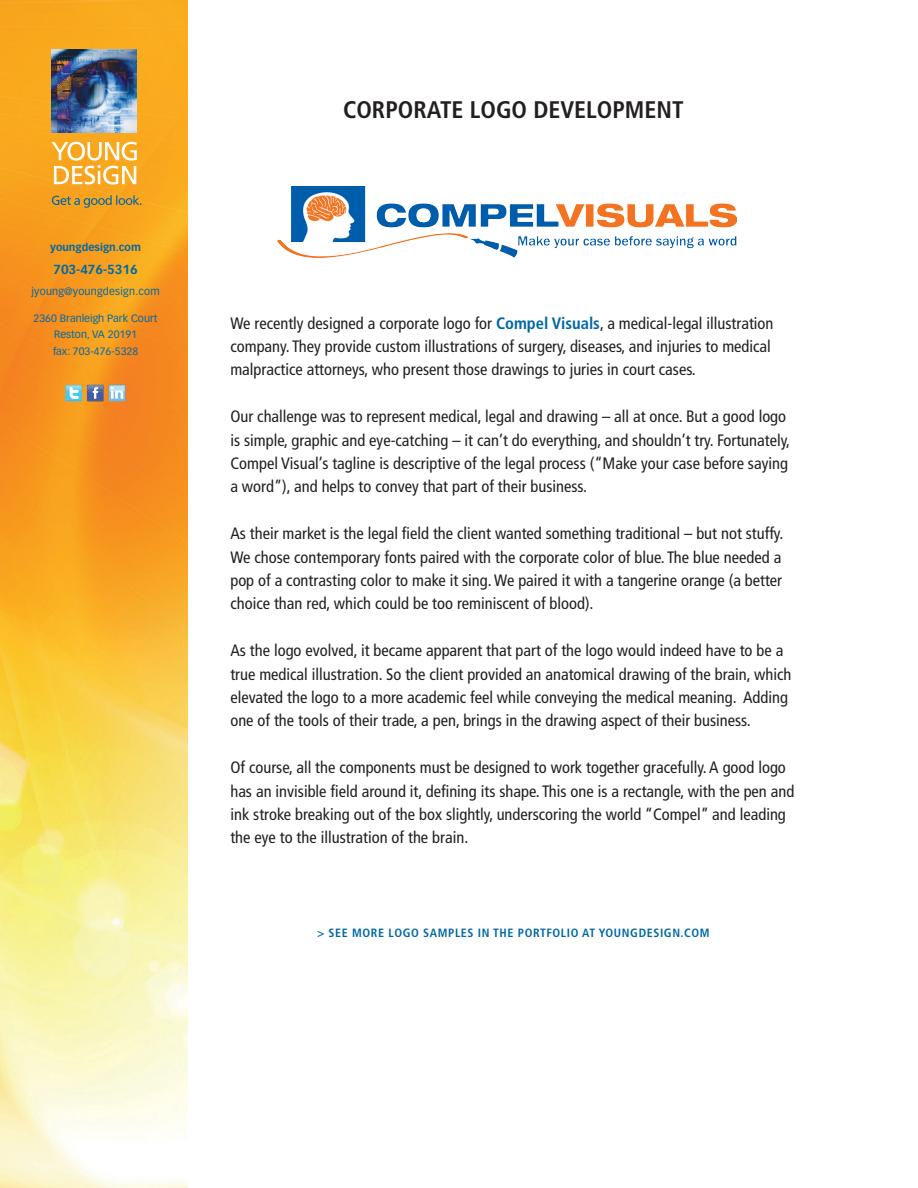
<style>
.page{position:relative;width:918px;height:1188px;background:#fff}
.page>*{position:absolute;margin:0;border:0;box-sizing:border-box;transform-origin:0 0}
.t1{font:700 condensed 24px "Frutiger LT Std";color:#231f20}
.t2{font:condensed 16.5px/23.4px "Frutiger LT Std";color:#231f20}
.t3{font:700 12.9px "Vectora LT Std";color:#0068a5}
.t4{font:700 condensed 12px "Frutiger LT Std";letter-spacing:.05em;color:#0068a5}
.t5{font:10.5px "Vectora LT Std";color:#0068a5}
.t6{font:10.5px "Vectora LT Std";letter-spacing:.02em;color:#0068a5}
.t7{font:700 10.5px "Vectora LT Std";color:#0068a5}
.s1{font-weight:700;color:#0068a5}
</style>
<div class="page">
<img style="left:0;top:0;width:188px;height:1188px">
<img style="left:52px;top:49px;width:85px;height:83px">
<svg style="left:52px;top:195px;width:89px;height:13px"></svg>
<svg style="left:52px;top:142px;width:85px;height:43px"></svg>
<svg style="left:65px;top:385px;width:60px;height:17px"></svg>
<img style="left:278px;top:186px;width:459px;height:72px">
<p class="t7" style="left:50px;top:241px;width:92px">youngdesign.com</p>
<p class="t3" style="left:53px;top:261px;width:86px">703-476-5316</p>
<p class="t6" style="left:32px;top:285px;width:130px">jyoung@youngdesign.com</p>
<p class="t5" style="left:34px;top:312px;width:126px">2360 Branleigh Park Court</p>
<p class="t5" style="left:54px;top:328px;width:84px">Reston, VA 20191</p>
<p class="t5" style="left:53px;top:345px;width:87px">fax: 703-476-5328</p>
<p class="t1" style="left:343px;top:95px;width:342px">CORPORATE LOGO DEVELOPMENT</p>
<p class="t2" style="left:230px;top:311px;width:545px">We recently designed a corporate logo for <span class="s1">Compel Visuals</span>, a medical-legal illustration company. They provide custom illustrations of surgery, diseases, and injuries to medical malpractice attorneys, who present those drawings to juries in court cases.</p>
<p class="t2" style="left:230px;top:405px;width:561px">Our challenge was to represent medical, legal and drawing – all at once. But a good logo is simple, graphic and eye-catching – it can’t do everything, and shouldn’t try. Fortunately,<br>Compel Visual’s tagline is descriptive of the legal process (“Make your case before saying</p>
<p class="t2" style="left:230px;top:475px;width:358px">a word”), and helps to convey that part of their business.</p>
<p class="t2" style="left:230px;top:522px;width:555px">As their market is the legal field the client wanted something traditional – but not stuffy.<br>We chose contemporary fonts paired with the corporate color of blue. The blue needed a pop of a contrasting color to make it sing. We paired it with a tangerine orange (a better choice than red, which could be too reminiscent of blood).</p>
<p class="t2" style="left:230px;top:639px;width:563px">As the logo evolved, it became apparent that part of the logo would indeed have to be a true medical illustration. So the client provided an anatomical drawing of the brain, which elevated the logo to a more academic feel while conveying the medical meaning. Adding one of the tools of their trade, a pen, brings in the drawing aspect of their business.</p>
<p class="t2" style="left:230px;top:756px;width:566px">Of course, all the components must be designed to work together gracefully. A good logo has an invisible field around it, defining its shape. This one is a rectangle, with the pen and ink stroke breaking out of the box slightly, underscoring the world “Compel” and leading the eye to the illustration of the brain.</p>
<p class="t4" style="left:317px;top:926px;width:394px">&gt; SEE MORE LOGO SAMPLES IN THE PORTFOLIO AT YOUNGDESIGN.COM</p>
</div>
